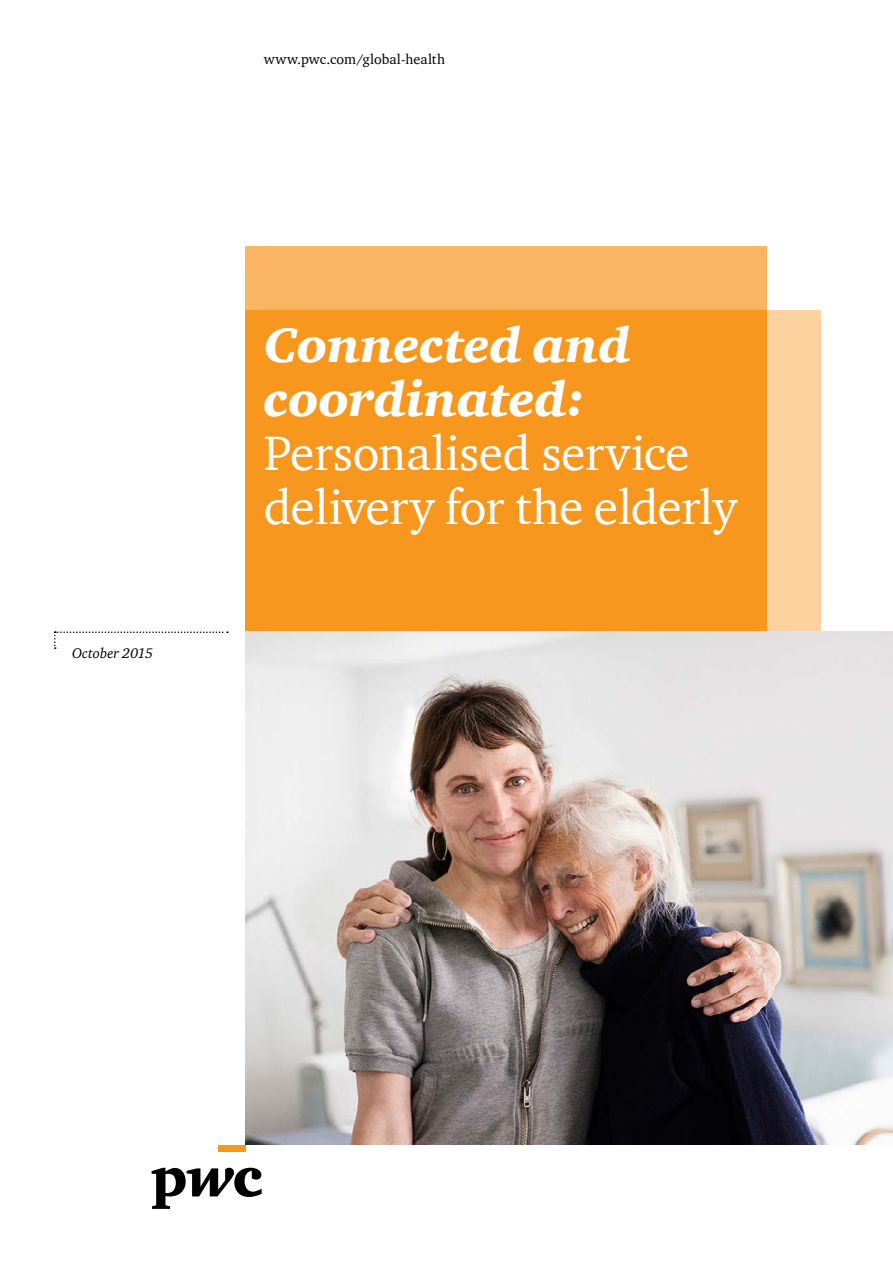
<style>
.page{position:relative;width:893px;height:1263px;background:#fff}
.page>*{position:absolute;margin:0;border:0;box-sizing:border-box;transform-origin:0 0}
.Cover_Headline_text{font:49.5px/54px "ITC Charter Com";letter-spacing:-.01em;color:#fff}
.Cover_website_text_9{font:14.25px "ITC Charter Com";letter-spacing:.005em;color:#000}
.Cover_secondary_copy{font:italic 14.25px "ITC Charter Com";letter-spacing:.01em;color:#000}
.s1{font-weight:900;font-style:italic}
</style>
<div class="page">
<div style="left:218px;top:1145px;width:28px;height:7px;background:#f8971d"></div>
<svg style="left:152px;top:1168px;width:110px;height:41px"></svg>
<svg style="left:54px;top:631px;width:174px;height:18px"></svg>
<div style="left:246px;top:246px;width:521px;height:899px;background:#fbb462"></div>
<div style="left:246px;top:311px;width:575px;height:834px;background:#fed29f"></div>
<div style="left:246px;top:311px;width:521px;height:834px;background:#f8971d"></div>
<img style="left:246px;top:631px;width:647px;height:514px">
<p class="Cover_secondary_copy" style="left:72px;top:645px;width:82px">October 2015</p>
<p class="Cover_website_text_9" style="left:264px;top:50px;width:183px">www.pwc.com/global-health</p>
<p class="Cover_Headline_text" style="left:264px;top:317px;width:475px"><span class="s1">Connected and coordinated:<br></span>Personalised service delivery for the elderly</p>
</div>
